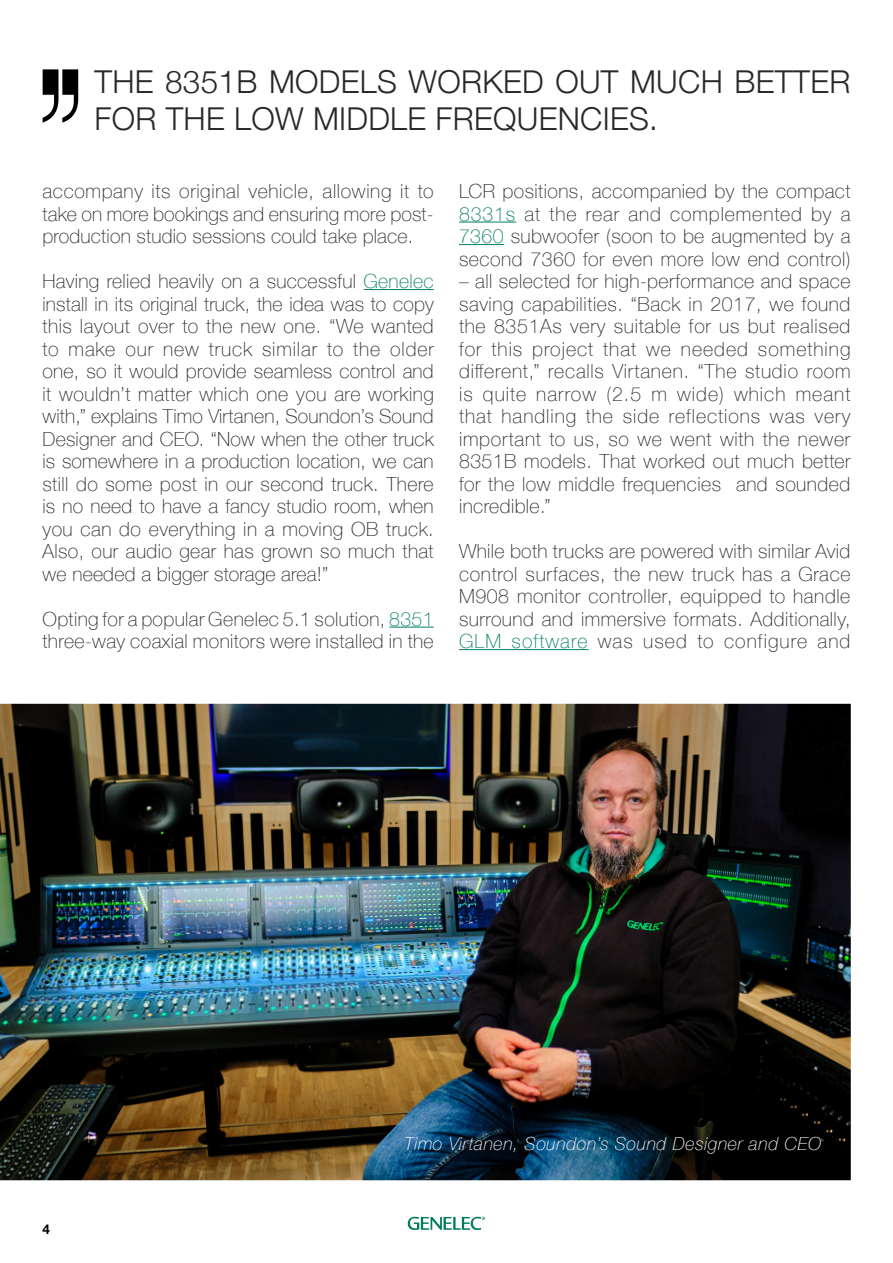
<style>
.page{position:relative;width:893px;height:1263px;background:#fff}
.page>*{position:absolute;margin:0;border:0;box-sizing:border-box;transform-origin:0 0}
.t1{font:300 31.5px/37.5px "Helvetica Neue";letter-spacing:.01em;color:#282827}
.t2{font:100 19.5px/22.5px "Helvetica Neue";letter-spacing:.02em;color:#282827;text-align:justify}
.t3{font:italic 100 18px "Helvetica Neue";letter-spacing:.03em;color:#fff}
.t4{font:700 13.5px "Helvetica Neue";color:#000}
.s1{color:#007f62}
</style>
<div class="page">
<hr style="left:459px;top:222px;width:57px;height:1px;background:#007f62">
<hr style="left:459px;top:244px;width:45px;height:1px;background:#007f62">
<hr style="left:459px;top:649px;width:129px;height:1px;background:#007f62">
<svg style="left:43px;top:69px;width:35px;height:54px"></svg>
<hr style="left:364px;top:289px;width:70px;height:1px;background:#007f62">
<hr style="left:389px;top:627px;width:45px;height:1px;background:#007f62">
<img style="left:0;top:704px;width:851px;height:476px">
<svg style="left:408px;top:1217px;width:77px;height:13px"></svg>
<h1 class="t1" style="left:94px;top:61px;width:757px">THE 8351B MODELS WORKED OUT MUCH BETTER<br>FOR THE LOW MIDDLE FREQUENCIES.</h1>
<p class="t2" style="left:43px;top:179px;width:393px">accompany its original vehicle, allowing it to take on more bookings and ensuring more post&shy;production studio sessions could take place.</p>
<p class="t2" style="left:43px;top:269px;width:393px">Having relied heavily on a successful <span class="s1">Genelec </span>install in its original truck, the idea was to copy this layout over to the new one. “We wanted to make our new truck similar to the older one, so it would provide seamless control and it wouldn’t matter which one you are working with,” explains Timo Virtanen, Soundon’s Sound Designer and CEO. “Now when the other truck is somewhere in a production location, we can still do some post in our second truck. There is no need to have a fancy studio room, when you can do everything in a moving OB truck.<br>Also, our audio gear has grown so much that we needed a bigger storage area!”</p>
<p class="t2" style="left:43px;top:607px;width:393px">Opting for a popular Genelec 5.1 solution, <span class="s1">8351 </span>three-way coaxial monitors were installed in the</p>
<p class="t2" style="left:459px;top:179px;width:393px">LCR positions, accompanied by the compact <span class="s1">8331s</span> at the rear and complemented by a <span class="s1">7360</span> subwoofer (soon to be augmented by a second 7360 for even more low end control)</p>
<p class="t2" style="left:459px;top:269px;width:393px">– all selected for high-performance and space saving capabilities. “Back in 2017, we found the 8351As very suitable for us but realised for this project that we needed something different,” recalls Virtanen. “The studio room is quite narrow (2.5 m wide) which meant that handling the side reflections was very important to us, so we went with the newer 8351B models. That worked out much better for the low middle frequencies and sounded incredible.”</p>
<p class="t2" style="left:459px;top:539px;width:393px">While both trucks are powered with similar Avid control surfaces, the new truck has a Grace M908 monitor controller, equipped to handle surround and immersive formats. Additionally, <span class="s1">GLM software</span> was used to configure and</p>
<p class="t4" style="left:43px;top:1218px;width:9px">4</p>
<p class="t3" style="left:404px;top:1129px;width:419px">Timo Virtanen, Soundon’s Sound Designer and CEO</p>
</div>
